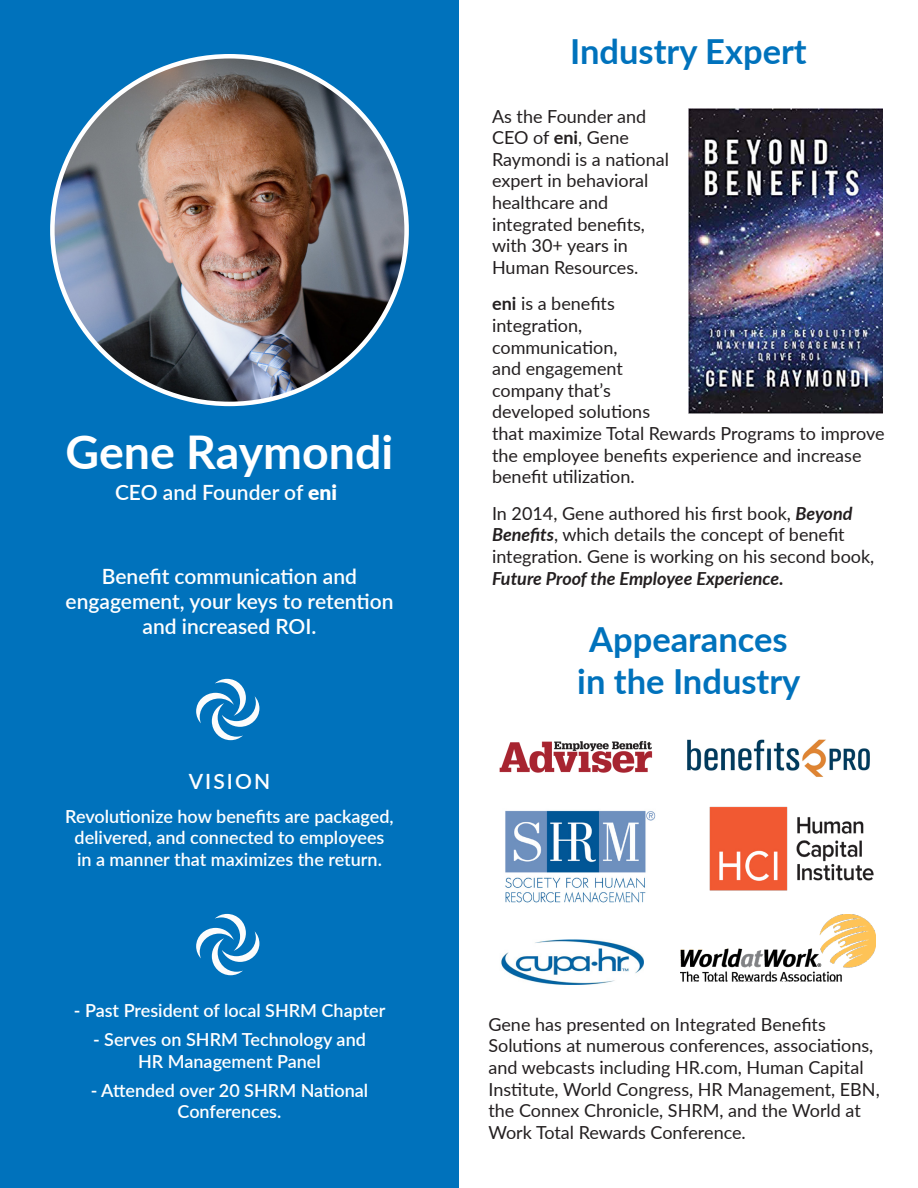
<style>
.page{position:relative;width:918px;height:1188px;background:#fff}
.page>*{position:absolute;margin:0;border:0;box-sizing:border-box;transform-origin:0 0}
.t1{font:700 46.5px "Lato";color:#fff}
.t2{font:700 34.5px "Lato";color:#0072bc}
.t3{font:600 21px "Lato";color:#fff}
.t4{font:18px/21.6px "Lato";color:#231f20}
.t5{font:600 18px "Lato";color:#fff}
.s1{font-weight:900}
.s2{font-weight:700}
.s3{font-weight:700;font-style:italic}
</style>
<div class="page">
<div style="left:0;top:0;width:459px;height:1188px;background:#0072bc"></div>
<img style="left:52px;top:56px;width:355px;height:348px">
<svg style="left:196px;top:679px;width:63px;height:61px"></svg>
<svg style="left:196px;top:914px;width:63px;height:61px"></svg>
<img style="left:688px;top:108px;width:195px;height:306px">
<img style="left:505px;top:810px;width:151px;height:93px">
<img style="left:687px;top:739px;width:183px;height:38px">
<img style="left:709px;top:806px;width:165px;height:85px">
<img style="left:499px;top:741px;width:154px;height:32px">
<img style="left:501px;top:939px;width:143px;height:46px">
<img style="left:680px;top:914px;width:196px;height:67px">
<p class="t1" style="left:66px;top:417px;width:329px">Gene Raymondi</p>
<p class="t3" style="left:115px;top:477px;width:224px">CEO and Founder of <span class="s1">eni</span></p>
<p class="t3" style="left:102px;top:561px;width:257px">Benefit communication and</p>
<p class="t3" style="left:66px;top:586px;width:329px">engagement, your keys to retention</p>
<p class="t3" style="left:142px;top:611px;width:175px">and increased ROI.</p>
<p class="t3" style="left:189px;top:767px;width:83px">VISION</p>
<p class="t5" style="left:65px;top:803px;width:330px">Revolutionize how benefits are packaged,</p>
<p class="t5" style="left:75px;top:825px;width:311px">delivered, and connected to employees</p>
<p class="t5" style="left:77px;top:846px;width:306px">in a manner that maximizes the return.</p>
<p class="t5" style="left:74px;top:997px;width:313px">- Past President of local SHRM Chapter</p>
<p class="t5" style="left:93px;top:1027px;width:274px">- Serves on SHRM Technology and</p>
<p class="t5" style="left:138px;top:1048px;width:184px">HR Management Panel</p>
<p class="t5" style="left:91px;top:1077px;width:279px">- Attended over 20 SHRM National</p>
<p class="t5" style="left:178px;top:1099px;width:105px">Conferences.</p>
<p class="t2" style="left:570px;top:26px;width:238px">Industry Expert</p>
<p class="t4" style="left:492px;top:104px;width:178px">As the Founder and<br>CEO of <span class="s2">eni</span>, Gene<br>Raymondi is a national expert in behavioral healthcare and</p>
<p class="t4" style="left:492px;top:212px;width:155px">integrated benefits, with 30+ years in</p>
<p class="t4" style="left:492px;top:256px;width:148px">Human Resources.</p>
<p class="t4" style="left:492px;top:292px;width:124px"><span class="s2">eni</span> is a benefits</p>
<p class="t4" style="left:492px;top:314px;width:92px">integration,</p>
<p class="t4" style="left:492px;top:335px;width:127px">communication,</p>
<p class="t4" style="left:492px;top:357px;width:132px">and engagement</p>
<p class="t4" style="left:492px;top:379px;width:120px">company that’s</p>
<p class="t4" style="left:492px;top:400px;width:160px">developed solutions</p>
<p class="t4" style="left:492px;top:422px;width:394px">that maximize Total Rewards Programs to improve the employee benefits experience and increase benefit utilization.</p>
<p class="t4" style="left:492px;top:502px;width:362px">In 2014, Gene authored his first book, <span class="s3">Beyond</span></p>
<p class="t4" style="left:492px;top:523px;width:354px"><span class="s3">Benefits</span>, which details the concept of benefit</p>
<p class="t4" style="left:492px;top:545px;width:384px">integration. Gene is working on his second book,<br><span class="s3">Future Proof the Employee Experience.</span></p>
<p class="t2" style="left:589px;top:614px;width:200px">Appearances</p>
<p class="t2" style="left:577px;top:656px;width:225px">in the Industry</p>
<p class="t4" style="left:488px;top:1013px;width:339px">Gene has presented on Integrated Benefits</p>
<p class="t4" style="left:488px;top:1034px;width:393px">Solutions at numerous conferences, associations, and webcasts including HR.com, Human Capital Institute, World Congress, HR Management, EBN, the Connex Chronicle, SHRM, and the World at Work Total Rewards Conference.</p>
</div>
